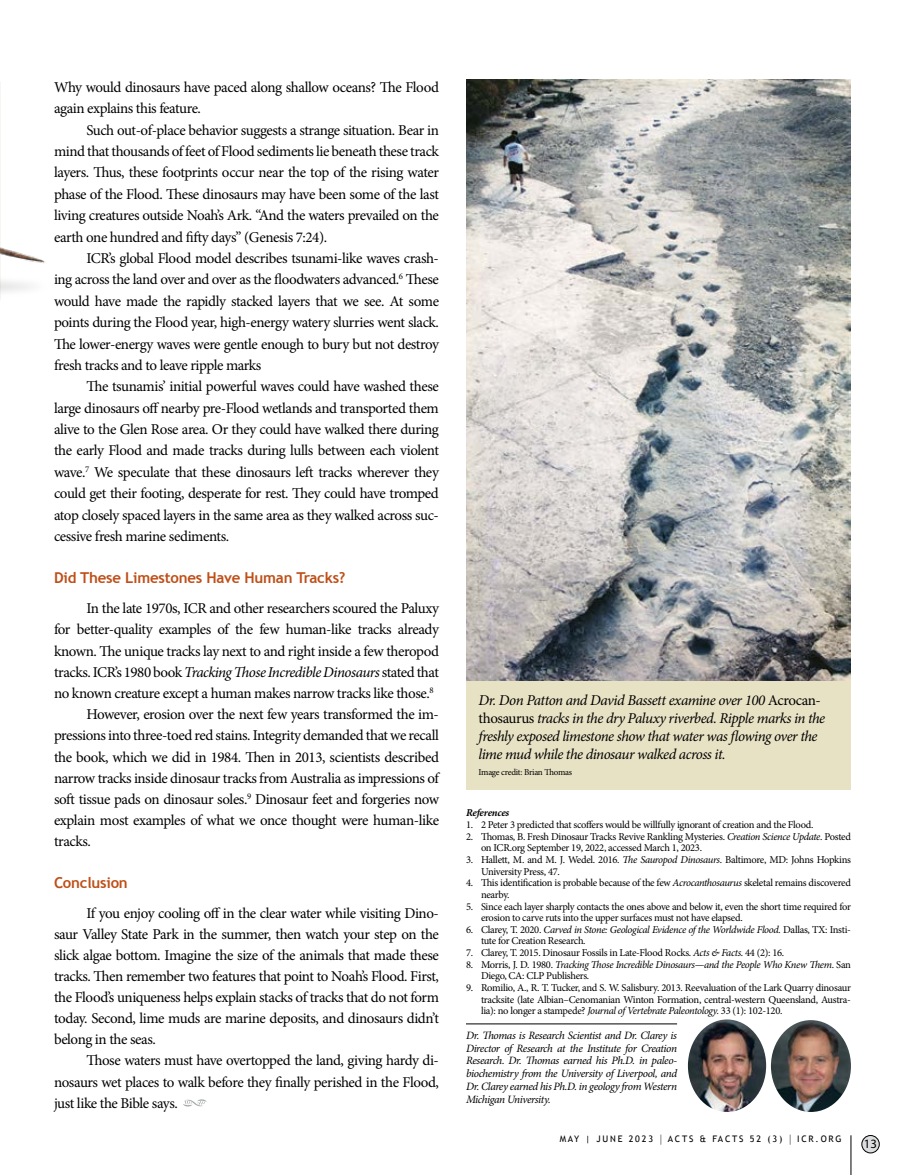
<style>
.page{position:relative;width:905px;height:1175px;background:#fff}
.page>*{position:absolute;margin:0;border:0;box-sizing:border-box;transform-origin:0 0}
.t1{font:15px/21.3px "Minion Pro";letter-spacing:-.03em;color:#000;text-align:justify}
.t2{font:italic 15px/18px "Minion Pro";letter-spacing:-.035em;color:#000}
.t3{font:700 15px "Trebuchet MS";letter-spacing:-.015em;color:#be4f18}
.t4{font:12.75px "Myriad Pro";color:#000}
.t5{font:italic 11.25px/12.8px "Minion Pro";letter-spacing:-.035em;color:#000;text-align:justify}
.t6{font:10.5px/11.6px "Minion Pro";letter-spacing:-.03em;color:#000}
.t7{font:italic 10.5px/11.6px "Minion Pro";letter-spacing:-.035em;color:#000}
.t8{font:italic 700 10.5px "Minion Pro";letter-spacing:-.02em;color:#000}
.t9{font:9px "Trebuchet MS";letter-spacing:.2em;color:#000}
.t10{font:9px "Minion Pro";letter-spacing:-.03em;color:#000}
.s1{font-style:normal}
.s2{font-style:italic}
.s3{font-size:12.15px}
</style>
<div class="page">
<hr style="left:466px;top:1023px;width:211px;height:1px;background:#000">
<div style="left:861px;top:1135px;width:18px;height:17px;background:#dcddde;border-radius:50%"></div>
<div style="left:861px;top:1135px;width:18px;height:18px;border:1px solid #000;border-radius:50%"></div>
<hr style="left:850px;top:1135px;width:1px;height:39px;background:#000">
<img style="left:688px;top:1019px;width:78px;height:93px">
<img style="left:771px;top:1020px;width:79px;height:92px">
<img style="left:466px;top:80px;width:384px;height:602px">
<div style="left:466px;top:682px;width:385px;height:108px;background:#e8e2c4"></div>
<img style="left:0;top:82px;width:45px;height:218px">
<svg style="left:183px;top:1099px;width:24px;height:7px"></svg>
<p class="t1" style="left:54px;top:77px;width:386px">Why would dinosaurs have paced along shallow oceans? The Flood again explains this feature.</p>
<p class="t1" style="left:54px;top:119px;width:386px;text-indent:32px">Such out-of-place behavior suggests a strange situation. Bear in mind that thousands of feet of Flood sediments lie beneath these track layers. Thus, these footprints occur near the top of the rising water phase of the Flood. These dinosaurs may have been some of the last living creatures outside Noah’s Ark. “And the waters prevailed on the earth one hundred and fifty days” (Genesis 7:24).</p>
<p class="t1" style="left:54px;top:248px;width:386px;text-indent:32px">ICR’s global Flood model describes tsunami-like waves crash&shy;ing across the land over and over as the floodwaters advanced.<sup>6</sup> These would have made the rapidly stacked layers that we see. At some points during the Flood year, high-energy watery slurries went slack.<br>The lower-energy waves were gentle enough to bury but not destroy fresh tracks and to leave ripple marks</p>
<p class="t1" style="left:54px;top:376px;width:386px;text-indent:32px">The tsunamis’ initial powerful waves could have washed these large dinosaurs off nearby pre-Flood wetlands and transported them alive to the Glen Rose area. Or they could have walked there during the early Flood and made tracks during lulls between each violent wave.<sup>7</sup> We speculate that these dinosaurs left tracks wherever they could get their footing, desperate for rest. They could have tromped atop closely spaced layers in the same area as they walked across suc&shy;cessive fresh marine sediments.</p>
<p class="t3" style="left:54px;top:568px;width:293px">Did These Limestones Have Human Tracks?</p>
<p class="t1" style="left:86px;top:598px;width:354px">In the late 1970s, ICR and other researchers scoured the Paluxy</p>
<p class="t1" style="left:54px;top:619px;width:386px">for better-quality examples of the few human-like tracks already</p>
<p class="t1" style="left:54px;top:640px;width:386px">known. The unique tracks lay next to and right inside a few theropod</p>
<p class="t2" style="left:54px;top:663px;width:386px"><span class="s1">tracks. ICR’s 1980 book</span> Tracking Those Incredible Dinosaurs <span class="s1">stated that</span></p>
<p class="t1" style="left:54px;top:682px;width:381px">no known creature except a human makes narrow tracks like those.<sup>8</sup></p>
<p class="t1" style="left:86px;top:704px;width:354px">However, erosion over the next few years transformed the im-</p>
<p class="t1" style="left:54px;top:725px;width:386px">pressions into three-toed red stains. Integrity demanded that we recall</p>
<p class="t1" style="left:54px;top:746px;width:386px">the book, which we did in 1984. Then in 2013, scientists described</p>
<p class="t1" style="left:54px;top:767px;width:386px">narrow tracks inside dinosaur tracks from Australia as impressions of</p>
<p class="t1" style="left:54px;top:788px;width:386px">soft tissue pads on dinosaur soles.<sup>9</sup> Dinosaur feet and forgeries now</p>
<p class="t1" style="left:54px;top:809px;width:386px">explain most examples of what we once thought were human-like</p>
<p class="t1" style="left:54px;top:831px;width:38px">tracks.</p>
<p class="t3" style="left:54px;top:873px;width:75px">Conclusion</p>
<p class="t1" style="left:54px;top:903px;width:386px;text-indent:32px">If you enjoy cooling off in the clear water while visiting Dino&shy;saur Valley State Park in the summer, then watch your step on the slick algae bottom. Imagine the size of the animals that made these tracks. Then remember two features that point to Noah’s Flood. First, the Flood’s uniqueness helps explain stacks of tracks that do not form today. Second, lime muds are marine deposits, and dinosaurs didn’t belong in the seas.</p>
<p class="t1" style="left:54px;top:1050px;width:386px;text-indent:32px">Those waters must have overtopped the land, giving hardy di&shy;nosaurs wet places to walk before they finally perished in the Flood, just like the Bible says.</p>
<p class="t2" style="left:478px;top:691px;width:348px">Dr. Don Patton and David Bassett examine over 100 <span class="s1">Acrocan&shy;thosaurus</span> tracks in the dry Paluxy riverbed. Ripple marks in the freshly exposed limestone show that water was flowing over the lime mud while the dinosaur walked across it.</p>
<p class="t10" style="left:478px;top:766px;width:95px">Image credit: Brian Thomas</p>
<p class="t8" style="left:466px;top:805px;width:45px">References</p>
<p class="t6" style="left:466px;top:819px;width:349px">1. 2 Peter 3 predicted that scoffers would be willfully ignorant of creation and the Flood.</p>
<p class="t6" style="left:481px;top:830px;width:371px;text-indent:-15px">2. Thomas, B. Fresh Dinosaur Tracks Revive Rankling Mysteries. <span class="s2">Creation Science Update</span>. Posted on ICR.org September 19, 2022, accessed March 1, 2023.</p>
<p class="t6" style="left:481px;top:854px;width:371px;text-indent:-15px">3. Hallett, M. and M. J. Wedel. 2016. <span class="s2">The Sauropod Dinosaurs</span>. Baltimore, MD: Johns Hopkins<br>University Press, 47.</p>
<p class="t6" style="left:481px;top:877px;width:371px;text-indent:-15px">4. This identification is probable because of the few <span class="s2">Acrocanthosaurus</span> skeletal remains discovered nearby.</p>
<p class="t6" style="left:481px;top:900px;width:371px;text-indent:-15px">5. Since each layer sharply contacts the ones above and below it, even the short time required for erosion to carve ruts into the upper surfaces must not have elapsed.</p>
<p class="t6" style="left:481px;top:923px;width:371px;text-indent:-15px">6. Clarey, T. 2020. <span class="s2">Carved in Stone: Geological Evidence of the Worldwide Flood.</span> Dallas, TX: Insti&shy;tute for Creation Research.</p>
<p class="t6" style="left:466px;top:947px;width:320px">7. Clarey, T. 2015. Dinosaur Fossils in Late-Flood Rocks. <span class="s2">Acts &amp; Facts</span>. 44 (2): 16.</p>
<p class="t7" style="left:481px;top:958px;width:371px;text-indent:-15px"><span class="s1">8. Morris, J. D. 1980.</span> Tracking Those Incredible Dinosaurs—and the People Who Knew Them<span class="s1">. San<br>Diego, CA: CLP Publishers.</span></p>
<p class="t6" style="left:481px;top:981px;width:371px;text-align:justify;text-indent:-15px">9. Romilio, A., R. T. Tucker, and S. W. Salisbury. 2013. Reevaluation of the Lark Quarry dinosaur tracksite (late Albian–Cenomanian Winton Formation, central-western Queensland, Austra&shy;lia): no longer a stampede? <span class="s2">Journal of Vertebrate Paleontology.</span> 33 (1): 102-120.</p>
<p class="t5" style="left:466px;top:1029px;width:213px">Dr. Thomas is Research Scientist and Dr. Clarey is Director of Research at the Institute for Creation Research. Dr. Thomas earned his Ph.D. in paleo&shy;biochemistry from the University of Liverpool, and Dr. Clarey earned his Ph.D. in geology from Western Michigan University.</p>
<p class="t9" style="left:559px;top:1133px;width:283px">MAY | JUNE 2023 <span class="s3">|</span> ACTS &amp; FACTS 52 (3) <span class="s3">|</span> ICR.ORG</p>
<p class="t4" style="left:863px;top:1136px;width:15px">13</p>
</div>
